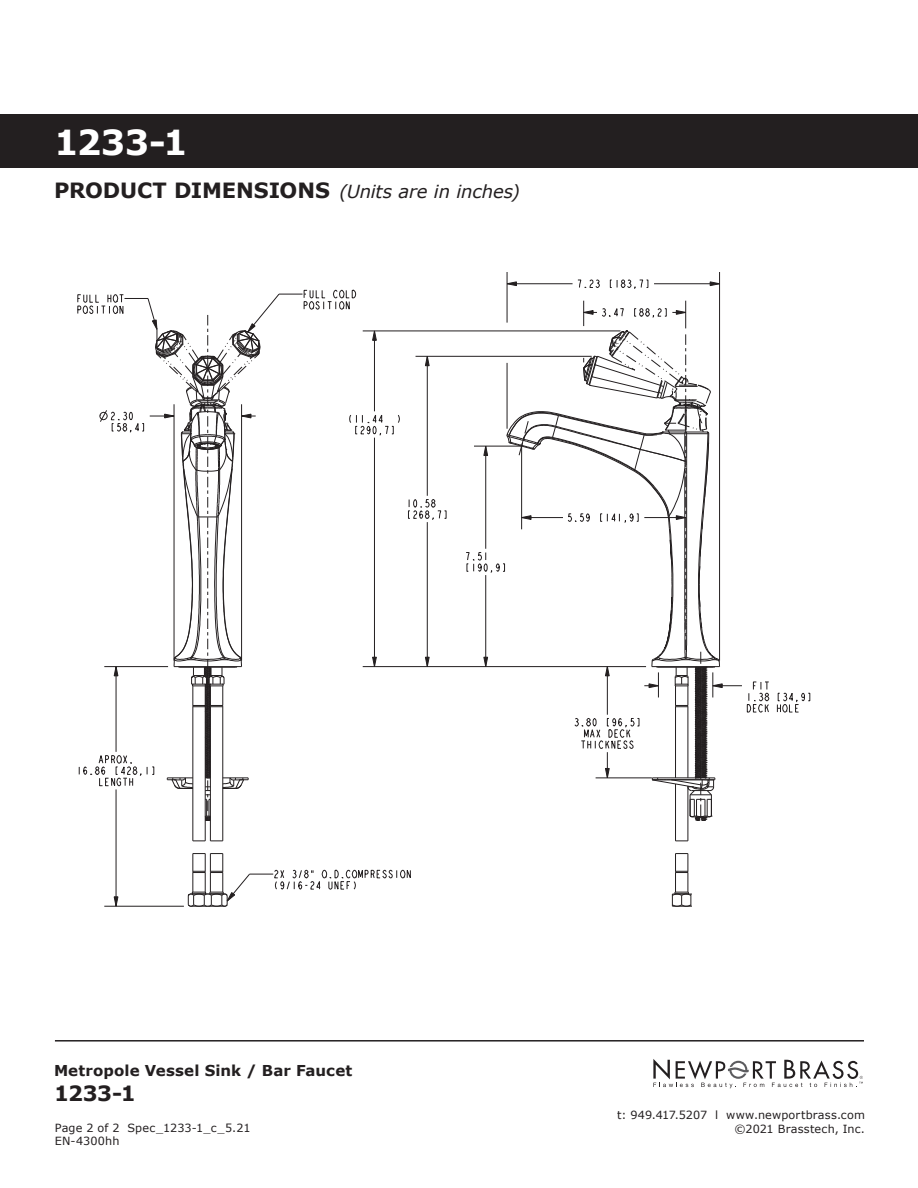
<style>
.page{position:relative;width:918px;height:1188px;background:#fff}
.page>*{position:absolute;margin:0;border:0;box-sizing:border-box;transform-origin:0 0}
.t1{font:700 34.5px "Verdana";color:#fff}
.t2{font:700 21px "Verdana";color:#231f20}
.t3{font:italic 18px "Verdana";letter-spacing:-.01em;color:#231f20}
.t4{font:700 15px "Verdana";letter-spacing:.01em;color:#231f20}
.t5{font:11.25px/13.5px "Verdana";letter-spacing:.015em;color:#231f20;text-align:right}
.s1{font-weight:700;font-style:normal;font-size:21px}
</style>
<div class="page">
<svg style="left:653px;top:1059px;width:210px;height:29px"></svg>
<hr style="left:55px;top:1040px;width:809px;height:2px;background:#231f20">
<div style="left:0;top:114px;width:918px;height:54px;background:#231f20"></div>
<svg style="left:577px;top:279px;width:23px;height:9px"></svg>
<svg style="left:610px;top:279px;width:38px;height:10px"></svg>
<svg style="left:508px;top:281px;width:9px;height:5px"></svg>
<svg style="left:710px;top:281px;width:9px;height:5px"></svg>
<svg style="left:408px;top:499px;width:39px;height:21px"></svg>
<svg style="left:425px;top:657px;width:5px;height:9px"></svg>
<svg style="left:425px;top:357px;width:5px;height:9px"></svg>
<svg style="left:777px;top:692px;width:33px;height:21px"></svg>
<svg style="left:114px;top:896px;width:5px;height:10px"></svg>
<hr style="left:104px;top:906px;width:80px;height:1px;background:#231f20">
<hr style="left:116px;top:789px;width:1px;height:117px;background:#231f20">
<hr style="left:427px;top:356px;width:1px;height:140px;background:#231f20">
<hr style="left:427px;top:522px;width:1px;height:145px;background:#231f20">
<hr style="left:507px;top:272px;width:1px;height:51px;background:#231f20">
<hr style="left:363px;top:666px;width:283px;height:1px;background:#231f20">
<hr style="left:719px;top:272px;width:1px;height:389px;background:#231f20">
<hr style="left:416px;top:356px;width:176px;height:1px;background:#231f20">
<hr style="left:363px;top:331px;width:258px;height:1px;background:#231f20">
<hr style="left:654px;top:283px;width:66px;height:1px;background:#231f20">
<hr style="left:507px;top:283px;width:66px;height:1px;background:#231f20">
<svg style="left:193px;top:841px;width:30px;height:1px"></svg>
<hr style="left:193px;top:707px;width:1px;height:134px;background:#231f20">
<hr style="left:205px;top:707px;width:1px;height:134px;background:#231f20">
<hr style="left:210px;top:707px;width:1px;height:134px;background:#231f20">
<hr style="left:223px;top:707px;width:1px;height:134px;background:#231f20">
<svg style="left:77px;top:289px;width:323px;height:532px"></svg>
<svg style="left:187px;top:853px;width:224px;height:54px"></svg>
<svg style="left:465px;top:301px;width:305px;height:606px"></svg>
<h1 class="t1" style="left:54px;top:120px;width:135px">1233-1</h1>
<h3 class="t3" style="left:54px;top:180px;width:467px"><span class="s1">PRODUCT DIMENSIONS</span> (Units are in inches)</h3>
<h3 class="t4" style="left:54px;top:1061px;width:300px">Metropole Vessel Sink / Bar Faucet</h3>
<h2 class="t2" style="left:54px;top:1079px;width:83px">1233-1</h2>
<p class="t5" style="left:55px;top:1121px;width:197px;text-align:left">Page 2 of 2 Spec_1233-1_c_5.21<br>EN-4300hh</p>
<p class="t5" style="left:617px;top:1109px;width:249px">t: 949.417.5207 l www.newportbrass.com ©2021 Brasstech, Inc.</p>
</div>
